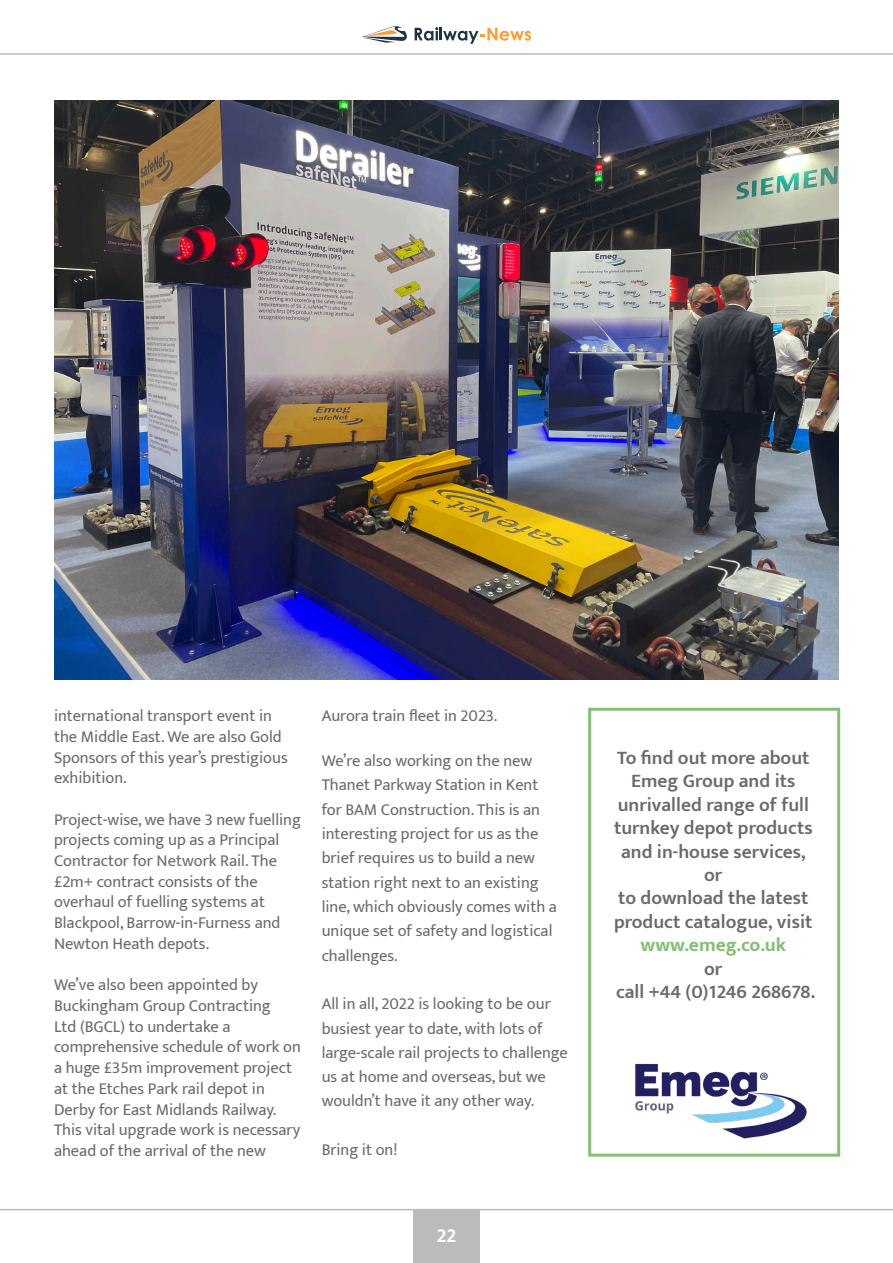
<style>
.page{position:relative;width:893px;height:1263px;background:#fff}
.page>*{position:absolute;margin:0;border:0;box-sizing:border-box;transform-origin:0 0}
.t1{font:700 21px "Mukta Mahee";color:#fff}
.t2{font:600 19.5px/23.4px "Mukta";color:#696a6d;text-align:center}
.t3{font:700 19.5px "Mukta";color:#83c074}
.t4{font:16.5px/20.7px "Mukta";color:#696a6d}
</style>
<div class="page">
<svg style="left:362px;top:26px;width:45px;height:17px"></svg>
<svg style="left:415px;top:27px;width:116px;height:17px"></svg>
<div style="left:413px;top:1209px;width:67px;height:54px;background:#bbbbbd"></div>
<hr style="left:0;top:1209px;width:893px;height:1px;background:#bbbbbd">
<hr style="left:0;top:53px;width:893px;height:2px;background:#bbbdbe">
<img style="left:54px;top:100px;width:785px;height:580px">
<div style="left:588px;top:708px;width:252px;height:449px;border:3px solid #83c074"></div>
<hr style="left:892px;top:1147px;width:1px;height:116px;background:#333233">
<img style="left:604px;top:1064px;width:219px;height:93px">
<p class="t4" style="left:54px;top:705px;width:235px">international transport event in the Middle East. We are also Gold<br>Sponsors of this year’s prestigious exhibition.</p>
<p class="t4" style="left:54px;top:809px;width:248px">Project-wise, we have 3 new fuelling projects coming up as a Principal<br>Contractor for Network Rail. The £2m+ contract consists of the overhaul of fuelling systems at<br>Blackpool, Barrow-in-Furness and<br>Newton Heath depots.</p>
<p class="t4" style="left:54px;top:974px;width:248px">We’ve also been appointed by<br>Buckingham Group Contracting<br>Ltd (BGCL) to undertake a comprehensive schedule of work on a huge £35m improvement project at the Etches Park rail depot in<br>Derby for East Midlands Railway.<br>This vital upgrade work is necessary ahead of the arrival of the new</p>
<p class="t4" style="left:322px;top:705px;width:177px">Aurora train fleet in 2023.</p>
<p class="t4" style="left:322px;top:748px;width:237px;line-height:24.3px">We’re also working on the new<br>Thanet Parkway Station in Kent for BAM Construction. This is an interesting project for us as the brief requires us to build a new station right next to an existing line, which obviously comes with a unique set of safety and logistical challenges.</p>
<p class="t4" style="left:322px;top:991px;width:248px;line-height:24.3px">All in all, 2022 is looking to be our busiest year to date, with lots of large-scale rail projects to challenge us at home and overseas, but we wouldn’t have it any other way.</p>
<p class="t4" style="left:322px;top:1139px;width:77px">Bring it on!</p>
<p class="t1" style="left:437px;top:1222px;width:21px">22</p>
<p class="t2" style="left:614px;top:745px;width:200px">To find out more about<br>Emeg Group and its unrivalled range of full turnkey depot products and in-house services,</p>
<p class="t2" style="left:704px;top:862px;width:20px">or</p>
<p class="t2" style="left:614px;top:886px;width:200px;text-align:left">to download the latest product catalogue, visit</p>
<p class="t3" style="left:640px;top:933px;width:147px">www.emeg.co.uk</p>
<p class="t2" style="left:704px;top:956px;width:20px">or</p>
<p class="t2" style="left:616px;top:979px;width:201px">call +44 (0)1246 268678.</p>
</div>
